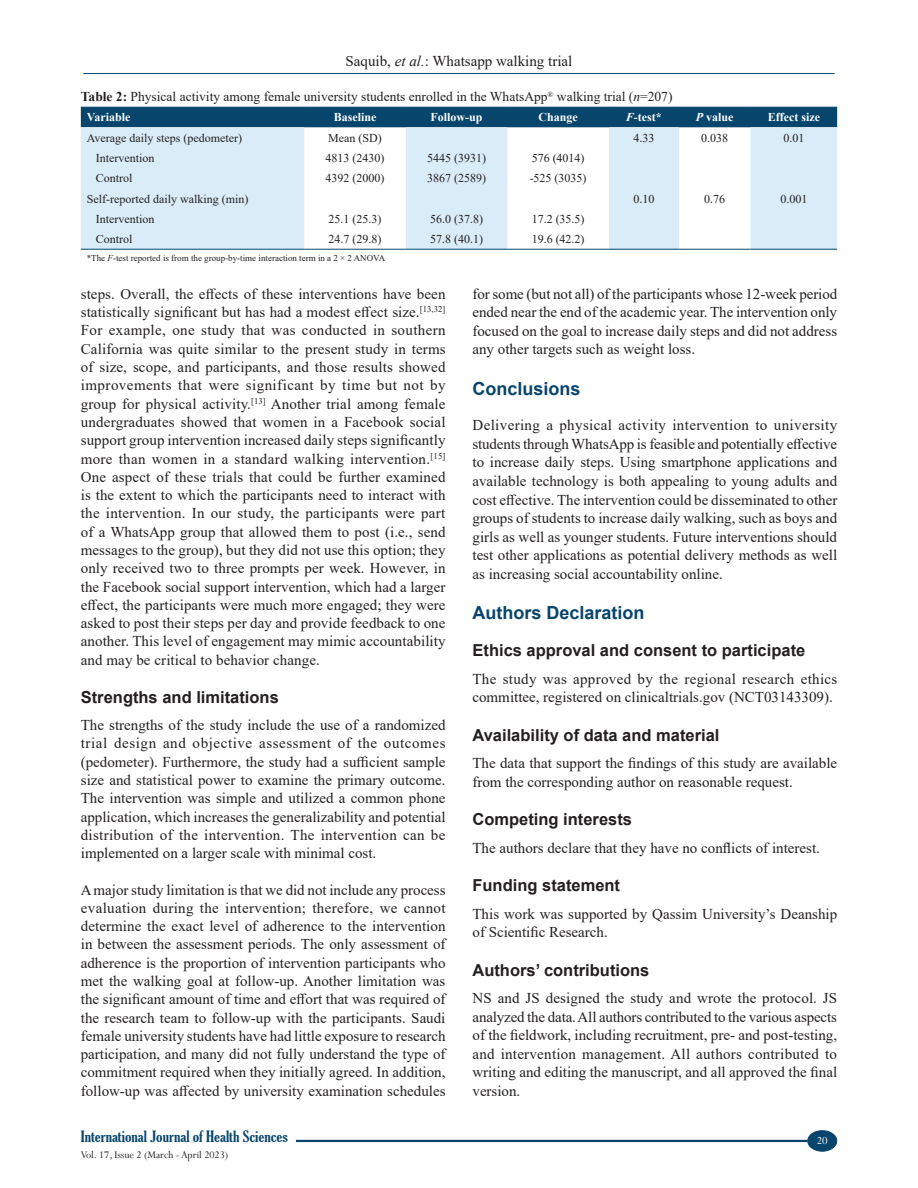
<style>
.page{position:relative;width:918px;height:1188px;background:#fff}
.page>*{position:absolute;margin:0;border:0;box-sizing:border-box;transform-origin:0 0}
.t1{font:700 18px "Helvetica";color:#08456c}
.H2_Above_h1{font:700 16.5px "Helvetica";color:#231f20}
.TX{font:15px/18.3px "Times New Roman";color:#231f20;text-align:justify}
.t2{font:extra-condensed 15px "Gloucester";color:#08456c;scale:1.25 1}
.TT{font:13.5px "Times New Roman";color:#231f20}
.TB{font:12px "Times New Roman";color:#231f20}
.TCH{font:700 12px "Times New Roman";color:#fff}
.t3{font:12px "Perpetua";color:#fff}
.t4{font:11.25px "Perpetua";letter-spacing:-.005em;color:#231f20}
.TFN{font:9px "Times New Roman";color:#231f20}
.s1{font-style:italic}
.s2{font-weight:700}
</style>
<div class="page">
<hr style="left:83px;top:73px;width:752px;height:1px;background:#08456c">
<div style="left:808px;top:1131px;width:29px;height:20px;background:#08456c;border-radius:50%"></div>
<div style="left:807px;top:1130px;width:30px;height:22px;border:1px solid #08456c;border-radius:50%"></div>
<hr style="left:296px;top:1140px;width:512px;height:2px;background:#08456c">
<div style="left:81px;top:108px;width:756px;height:19px;background:#08456c"></div>
<svg style="left:81px;top:127px;width:756px;height:122px;fill:#daecf8"></svg>
<hr style="left:81px;top:249px;width:223px;height:1px;background:#08456c">
<hr style="left:304px;top:249px;width:102px;height:1px;background:#08456c">
<hr style="left:406px;top:249px;width:101px;height:1px;background:#08456c">
<hr style="left:507px;top:249px;width:102px;height:1px;background:#08456c">
<hr style="left:609px;top:249px;width:70px;height:1px;background:#08456c">
<hr style="left:679px;top:249px;width:72px;height:1px;background:#08456c">
<hr style="left:751px;top:249px;width:86px;height:1px;background:#08456c">
<hr style="left:81px;top:107px;width:223px;height:1px;background:#08456c">
<hr style="left:304px;top:107px;width:102px;height:1px;background:#08456c">
<hr style="left:406px;top:107px;width:101px;height:1px;background:#08456c">
<hr style="left:507px;top:107px;width:102px;height:1px;background:#08456c">
<hr style="left:609px;top:107px;width:70px;height:1px;background:#08456c">
<hr style="left:679px;top:107px;width:72px;height:1px;background:#08456c">
<hr style="left:751px;top:107px;width:86px;height:1px;background:#08456c">
<p class="TX" style="left:346px;top:51px;width:228px">Saquib, <span class="s1">et al.</span>: Whatsapp walking trial</p>
<p class="TT" style="left:81px;top:87px;width:593px"><span class="s2">Table 2:</span> Physical activity among female university students enrolled in the WhatsApp<sup>®</sup> walking trial (<span class="s1">n</span>=207)</p>
<p class="TCH" style="left:87px;top:109px;width:45px">Variable</p>
<p class="TCH" style="left:334px;top:109px;width:44px">Baseline</p>
<p class="TCH" style="left:431px;top:109px;width:54px">Follow‑up</p>
<p class="TCH" style="left:538px;top:109px;width:41px">Change</p>
<p class="TCH" style="left:626px;top:109px;width:37px"><span class="s1">F</span>‑test*</p>
<p class="TCH" style="left:696px;top:109px;width:39px"><span class="s1">P</span> value</p>
<p class="TCH" style="left:768px;top:109px;width:54px">Effect size</p>
<p class="TB" style="left:87px;top:129px;width:157px">Average daily steps (pedometer)</p>
<p class="TB" style="left:328px;top:129px;width:55px">Mean (SD)</p>
<p class="TB" style="left:633px;top:129px;width:22px">4.33</p>
<p class="TB" style="left:701px;top:129px;width:28px">0.038</p>
<p class="TB" style="left:783px;top:129px;width:22px">0.01</p>
<p class="TB" style="left:96px;top:149px;width:60px">Intervention</p>
<p class="TB" style="left:326px;top:149px;width:60px">4813 (2430)</p>
<p class="TB" style="left:427px;top:149px;width:60px">5445 (3931)</p>
<p class="TB" style="left:532px;top:149px;width:54px">576 (4014)</p>
<p class="TB" style="left:96px;top:170px;width:38px">Control</p>
<p class="TB" style="left:326px;top:170px;width:60px">4392 (2000)</p>
<p class="TB" style="left:427px;top:170px;width:60px">3867 (2589)</p>
<p class="TB" style="left:530px;top:170px;width:58px">‑525 (3035)</p>
<p class="TB" style="left:87px;top:190px;width:163px">Self‑reported daily walking (min)</p>
<p class="TB" style="left:633px;top:190px;width:22px">0.10</p>
<p class="TB" style="left:704px;top:190px;width:22px">0.76</p>
<p class="TB" style="left:780px;top:190px;width:28px">0.001</p>
<p class="TB" style="left:96px;top:210px;width:60px">Intervention</p>
<p class="TB" style="left:329px;top:210px;width:54px">25.1 (25.3)</p>
<p class="TB" style="left:430px;top:210px;width:54px">56.0 (37.8)</p>
<p class="TB" style="left:532px;top:210px;width:54px">17.2 (35.5)</p>
<p class="TB" style="left:96px;top:231px;width:38px">Control</p>
<p class="TB" style="left:329px;top:231px;width:54px">24.7 (29.8)</p>
<p class="TB" style="left:430px;top:231px;width:54px">57.8 (40.1)</p>
<p class="TB" style="left:532px;top:231px;width:54px">19.6 (42.2)</p>
<p class="TFN" style="left:87px;top:252px;width:300px">*The <span class="s1">F</span>‑test reported is from the group‑by‑time interaction term in a 2 × 2 ANOVA</p>
<p class="TX" style="left:81px;top:284px;width:366px">steps. Overall, the effects of these interventions have been statistically significant but has had a modest effect size.<sup>[13,32] </sup>For example, one study that was conducted in southern California was quite similar to the present study in terms of size, scope, and participants, and those results showed improvements that were significant by time but not by group for physical activity.<sup>[13]</sup> Another trial among female undergraduates showed that women in a Facebook social support group intervention increased daily steps significantly more than women in a standard walking intervention.<sup>[15] </sup>One aspect of these trials that could be further examined is the extent to which the participants need to interact with the intervention. In our study, the participants were part of a WhatsApp group that allowed them to post (i.e., send messages to the group), but they did not use this option; they only received two to three prompts per week. However, in the Facebook social support intervention, which had a larger effect, the participants were much more engaged; they were asked to post their steps per day and provide feedback to one another. This level of engagement may mimic accountability and may be critical to behavior change.</p>
<h2 class="H2_Above_h1" style="left:81px;top:685px;width:200px">Strengths and limitations</h2>
<p class="TX" style="left:81px;top:716px;width:366px">The strengths of the study include the use of a randomized trial design and objective assessment of the outcomes (pedometer). Furthermore, the study had a sufficient sample size and statistical power to examine the primary outcome.<br>The intervention was simple and utilized a common phone application, which increases the generalizability and potential distribution of the intervention. The intervention can be implemented on a larger scale with minimal cost.</p>
<p class="TX" style="left:81px;top:880px;width:366px">A major study limitation is that we did not include any process evaluation during the intervention; therefore, we cannot determine the exact level of adherence to the intervention in between the assessment periods. The only assessment of adherence is the proportion of intervention participants who met the walking goal at follow-up. Another limitation was the significant amount of time and effort that was required of the research team to follow-up with the participants. Saudi female university students have had little exposure to research participation, and many did not fully understand the type of commitment required when they initially agreed. In addition, follow-up was affected by university examination schedules</p>
<p class="TX" style="left:472px;top:284px;width:366px">for some (but not all) of the participants whose 12-week period ended near the end of the academic year. The intervention only focused on the goal to increase daily steps and did not address any other targets such as weight loss.</p>
<h1 class="t1" style="left:472px;top:376px;width:110px">Conclusions</h1>
<p class="TX" style="left:472px;top:416px;width:366px">Delivering a physical activity intervention to university students through WhatsApp is feasible and potentially effective to increase daily steps. Using smartphone applications and available technology is both appealing to young adults and cost effective. The intervention could be disseminated to other groups of students to increase daily walking, such as boys and girls as well as younger students. Future interventions should test other applications as potential delivery methods as well as increasing social accountability online.</p>
<h1 class="t1" style="left:472px;top:600px;width:174px">Authors Declaration</h1>
<p class="H2_Above_h1" style="left:472px;top:639px;width:334px">Ethics approval and consent to participate</p>
<p class="TX" style="left:472px;top:669px;width:366px">The study was approved by the regional research ethics committee, registered on clinicaltrials.gov (NCT03143309).</p>
<h2 class="H2_Above_h1" style="left:472px;top:723px;width:248px">Availability of data and material</h2>
<p class="TX" style="left:472px;top:754px;width:366px">The data that support the findings of this study are available from the corresponding author on reasonable request.</p>
<h2 class="H2_Above_h1" style="left:472px;top:808px;width:161px">Competing interests</h2>
<p class="TX" style="left:472px;top:838px;width:349px">The authors declare that they have no conflicts of interest.</p>
<h2 class="H2_Above_h1" style="left:472px;top:874px;width:149px">Funding statement</h2>
<p class="TX" style="left:472px;top:904px;width:366px">This work was supported by Qassim University’s Deanship of Scientific Research.</p>
<h2 class="H2_Above_h1" style="left:472px;top:958px;width:178px">Authors’ contributions</h2>
<p class="TX" style="left:472px;top:988px;width:366px">NS and JS designed the study and wrote the protocol. JS analyzed the data. All authors contributed to the various aspects of the fieldwork, including recruitment, pre- and post-testing, and intervention management. All authors contributed to writing and editing the manuscript, and all approved the final version.</p>
<p class="t2" style="left:81px;top:1128px;width:167px">International Journal of Health Sciences</p>
<p class="t3" style="left:817px;top:1133px;width:12px">20</p>
<p class="t4" style="left:81px;top:1148px;width:149px">Vol. 17, Issue 2 (March - April 2023)</p>
</div>
